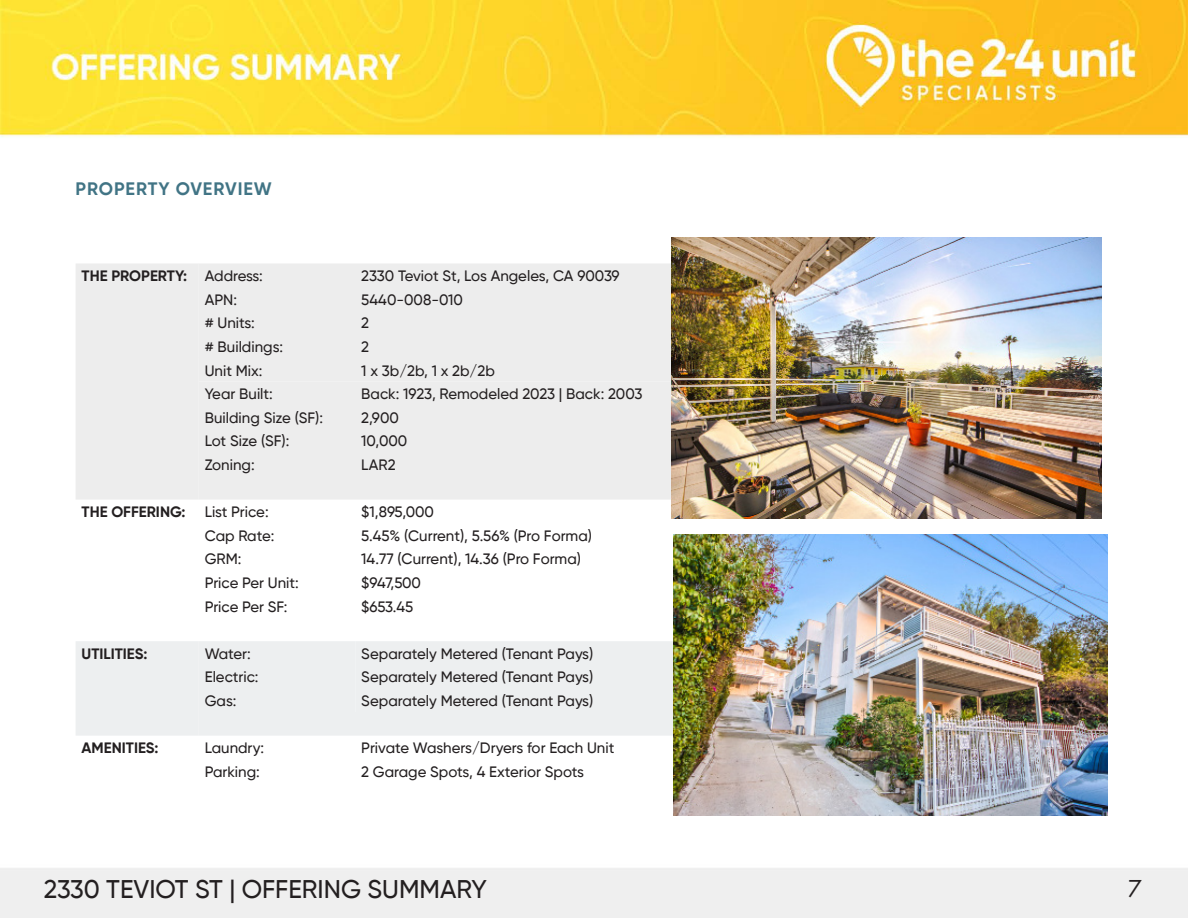
<style>
.page{position:relative;width:1188px;height:918px;background:#fff}
.page>*{position:absolute;margin:0;border:0;box-sizing:border-box;transform-origin:0 0}
.t1{font:500 25.5px "Gilroy";color:#231f20}
.t2{font:25.5px "Futura TOT";color:#231f20}
.t3{font:700 18px "Gilroy";letter-spacing:.05em;color:#417485}
.t4{font:500 15px "Gilroy";color:#231f20}
.t5{font:700 15px "Gilroy";color:#231f20}
</style>
<div class="page">
<img style="left:0;top:0;width:1188px;height:918px">
<div style="left:76px;top:263px;width:596px;height:237px;background:#ededed"></div>
<div style="left:76px;top:641px;width:123px;height:95px;background:#edeff0"></div>
<div style="left:199px;top:641px;width:474px;height:95px;background:#edeff0"></div>
<div style="left:355px;top:641px;width:318px;height:71px;background:#edeff0"></div>
<img style="left:672px;top:237px;width:430px;height:281px">
<img style="left:673px;top:535px;width:435px;height:281px">
<p class="t3" style="left:76px;top:178px;width:198px">PROPERTY OVERVIEW</p>
<p class="t5" style="left:82px;top:266px;width:107px">THE PROPERTY:</p>
<p class="t4" style="left:205px;top:267px;width:60px">Address:</p>
<p class="t4" style="left:361px;top:267px;width:260px">2330 Teviot St, Los Angeles, CA 90039</p>
<p class="t4" style="left:205px;top:290px;width:34px">APN:</p>
<p class="t4" style="left:361px;top:290px;width:103px">5440-008-010</p>
<p class="t4" style="left:205px;top:314px;width:52px"># Units:</p>
<p class="t4" style="left:361px;top:314px;width:9px">2</p>
<p class="t4" style="left:205px;top:337px;width:80px"># Buildings:</p>
<p class="t4" style="left:361px;top:337px;width:9px">2</p>
<p class="t4" style="left:205px;top:361px;width:59px">Unit Mix:</p>
<p class="t4" style="left:361px;top:361px;width:135px">1 x 3b/2b, 1 x 2b/2b</p>
<p class="t4" style="left:205px;top:385px;width:70px">Year Built:</p>
<p class="t4" style="left:361px;top:385px;width:283px">Back: 1923, Remodeled 2023 | Back: 2003</p>
<p class="t4" style="left:205px;top:408px;width:120px">Building Size (SF):</p>
<p class="t4" style="left:361px;top:408px;width:39px">2,900</p>
<p class="t4" style="left:205px;top:432px;width:86px">Lot Size (SF):</p>
<p class="t4" style="left:361px;top:432px;width:48px">10,000</p>
<p class="t4" style="left:205px;top:455px;width:51px">Zoning:</p>
<p class="t4" style="left:361px;top:455px;width:36px">LAR2</p>
<p class="t5" style="left:82px;top:503px;width:105px">THE OFFERING:</p>
<p class="t4" style="left:205px;top:503px;width:65px">List Price:</p>
<p class="t4" style="left:361px;top:503px;width:74px">$1,895,000</p>
<p class="t4" style="left:205px;top:526px;width:71px">Cap Rate:</p>
<p class="t4" style="left:361px;top:526px;width:232px">5.45% (Current), 5.56% (Pro Forma)</p>
<p class="t4" style="left:205px;top:550px;width:38px">GRM:</p>
<p class="t4" style="left:361px;top:550px;width:221px">14.77 (Current), 14.36 (Pro Forma)</p>
<p class="t4" style="left:205px;top:574px;width:96px">Price Per Unit:</p>
<p class="t4" style="left:361px;top:574px;width:61px">$947,500</p>
<p class="t4" style="left:205px;top:597px;width:84px">Price Per SF:</p>
<p class="t4" style="left:361px;top:597px;width:54px">$653.45</p>
<p class="t5" style="left:82px;top:644px;width:67px">UTILITIES:</p>
<p class="t4" style="left:205px;top:644px;width:48px">Water:</p>
<p class="t4" style="left:361px;top:644px;width:234px">Separately Metered (Tenant Pays)</p>
<p class="t4" style="left:205px;top:668px;width:55px">Electric:</p>
<p class="t4" style="left:361px;top:668px;width:234px">Separately Metered (Tenant Pays)</p>
<p class="t4" style="left:205px;top:692px;width:33px">Gas:</p>
<p class="t4" style="left:361px;top:692px;width:234px">Separately Metered (Tenant Pays)</p>
<p class="t5" style="left:82px;top:739px;width:78px">AMENITIES:</p>
<p class="t4" style="left:205px;top:739px;width:61px">Laundry:</p>
<p class="t4" style="left:361px;top:739px;width:255px">Private Washers/Dryers for Each Unit</p>
<p class="t4" style="left:205px;top:762px;width:57px">Parking:</p>
<p class="t4" style="left:361px;top:762px;width:224px">2 Garage Spots, 4 Exterior Spots</p>
<p class="t1" style="left:44px;top:874px;width:445px">2330 TEVIOT ST | OFFERING SUMMARY</p>
<p class="t2" style="left:1128px;top:874px;width:16px">7</p>
</div>
